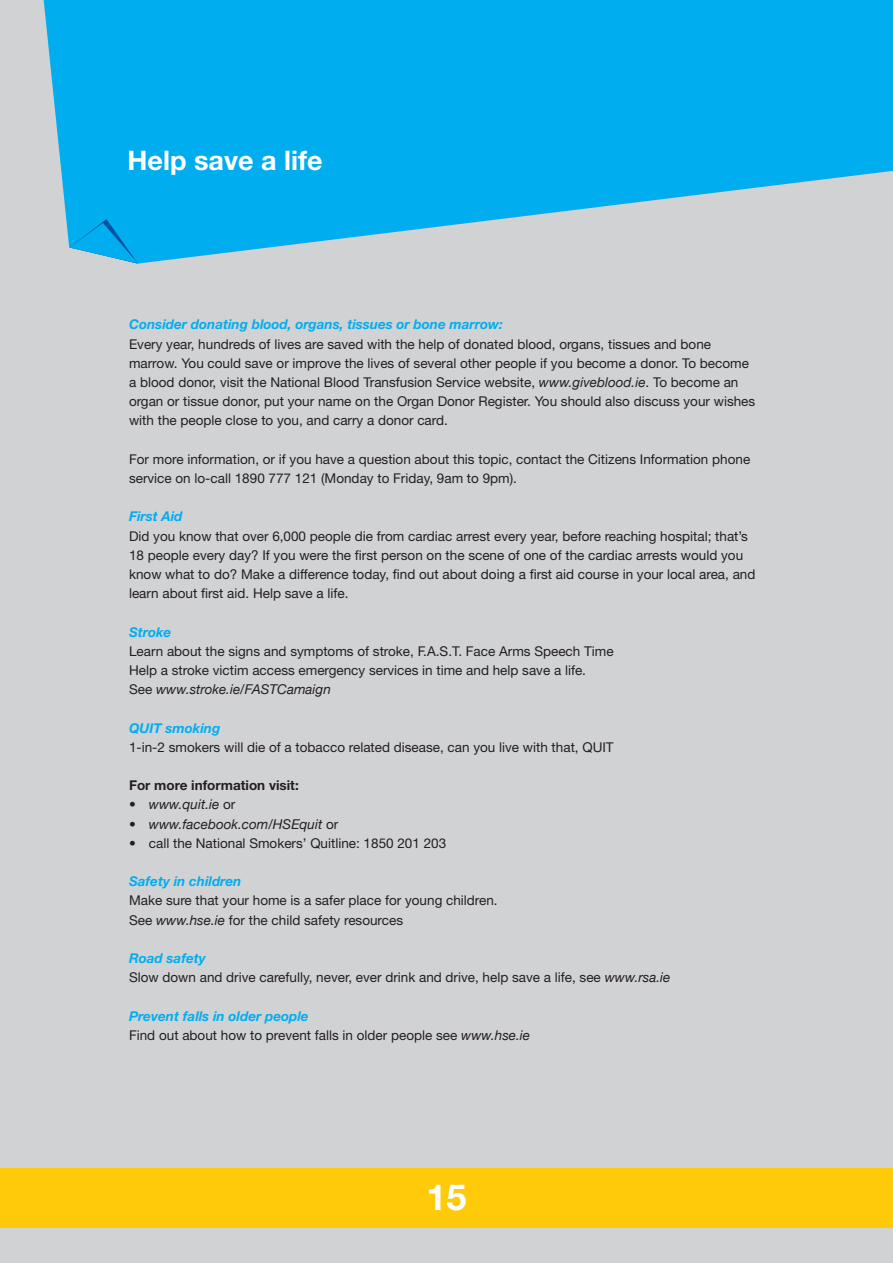
<style>
.page{position:relative;width:893px;height:1263px;background:#d1d2d4}
.page>*{position:absolute;margin:0;border:0;box-sizing:border-box;transform-origin:0 0}
.t1{font:700 36px "Helvetica Neue";color:#fff}
.t2{font:700 27px "Helvetica Neue";color:#fff}
.t3{font:13.5px/19.2px "Helvetica Neue";color:#231f20}
.t4{font:italic 700 13.5px "Helvetica Neue";color:#00aeef}
.t5{font:italic 13.5px "Helvetica Neue";color:#231f20}
.t6{font:700 13.5px "Helvetica Neue";color:#231f20}
.s1{font-style:italic}
.s2{font-style:normal}
.s3{font-weight:700;font-style:italic;color:#00aeef}
</style>
<div class="page">
<div style="left:0;top:1168px;width:893px;height:59px;background:#feca0a"></div>
<svg style="left:44px;top:0;width:849px;height:264px;fill:#00aeef"></svg>
<svg style="left:69px;top:219px;width:69px;height:44px"></svg>
<h2 class="t2" style="left:128px;top:144px;width:196px">Help save a life</h2>
<p class="t4" style="left:129px;top:316px;width:375px">Consider donating blood, organs, tissues or bone marrow:</p>
<p class="t3" style="left:129px;top:334px;width:628px">Every year, hundreds of lives are saved with the help of donated blood, organs, tissues and bone marrow. You could save or improve the lives of several other people if you become a donor. To become a blood donor, visit the National Blood Transfusion Service website, <span class="s1">www.giveblood.ie</span>. To become an organ or tissue donor, put your name on the Organ Donor Register. You should also discuss your wishes with the people close to you, and carry a donor card.</p>
<p class="t3" style="left:129px;top:449px;width:623px">For more information, or if you have a question about this topic, contact the Citizens Information phone service on lo-call 1890 777 121 (Monday to Friday, 9am to 9pm).</p>
<p class="t4" style="left:129px;top:508px;width:55px">First Aid</p>
<p class="t3" style="left:129px;top:526px;width:628px">Did you know that over 6,000 people die from cardiac arrest every year, before reaching hospital; that’s 18 people every day? If you were the first person on the scene of one of the cardiac arrests would you know what to do? Make a difference today, find out about doing a first aid course in your local area, and learn about first aid. Help save a life.</p>
<p class="t4" style="left:129px;top:623px;width:44px">Stroke</p>
<p class="t3" style="left:129px;top:641px;width:486px">Learn about the signs and symptoms of stroke, F.A.S.T. Face Arms Speech Time<br>Help a stroke victim access emergency services in time and help save a life.<br>See <span class="s1">www.stroke.ie/FASTCamaign</span></p>
<p class="t4" style="left:129px;top:719px;width:93px">QUIT smoking</p>
<p class="t3" style="left:129px;top:737px;width:486px">1-in-2 smokers will die of a tobacco related disease, can you live with that, QUIT</p>
<p class="t6" style="left:129px;top:777px;width:171px">For more information visit:</p>
<p class="t5" style="left:129px;top:793px;width:108px"><span class="s2">•</span> www.quit.ie <span class="s2">or</span></p>
<p class="t5" style="left:129px;top:813px;width:211px"><span class="s2">•</span> www.facebook.com/HSEquit <span class="s2">or</span></p>
<p class="t3" style="left:129px;top:833px;width:319px">• call the National Smokers’ Quitline: 1850 201 203</p>
<p class="t4" style="left:129px;top:873px;width:114px">Safety in children</p>
<p class="t3" style="left:129px;top:891px;width:370px">Make sure that your home is a safer place for young children.<br>See <span class="s1">www.hse.ie</span> for the child safety resources</p>
<p class="t3" style="left:129px;top:948px;width:543px"><span class="s3">Road safety<br></span>Slow down and drive carefully, never, ever drink and drive, help save a life, see <span class="s1">www.rsa.ie</span></p>
<p class="t3" style="left:129px;top:1006px;width:403px"><span class="s3">Prevent falls in older people<br></span>Find out about how to prevent falls in older people see <span class="s1">www.hse.ie</span></p>
<h1 class="t1" style="left:426px;top:1175px;width:42px">15</h1>
</div>
